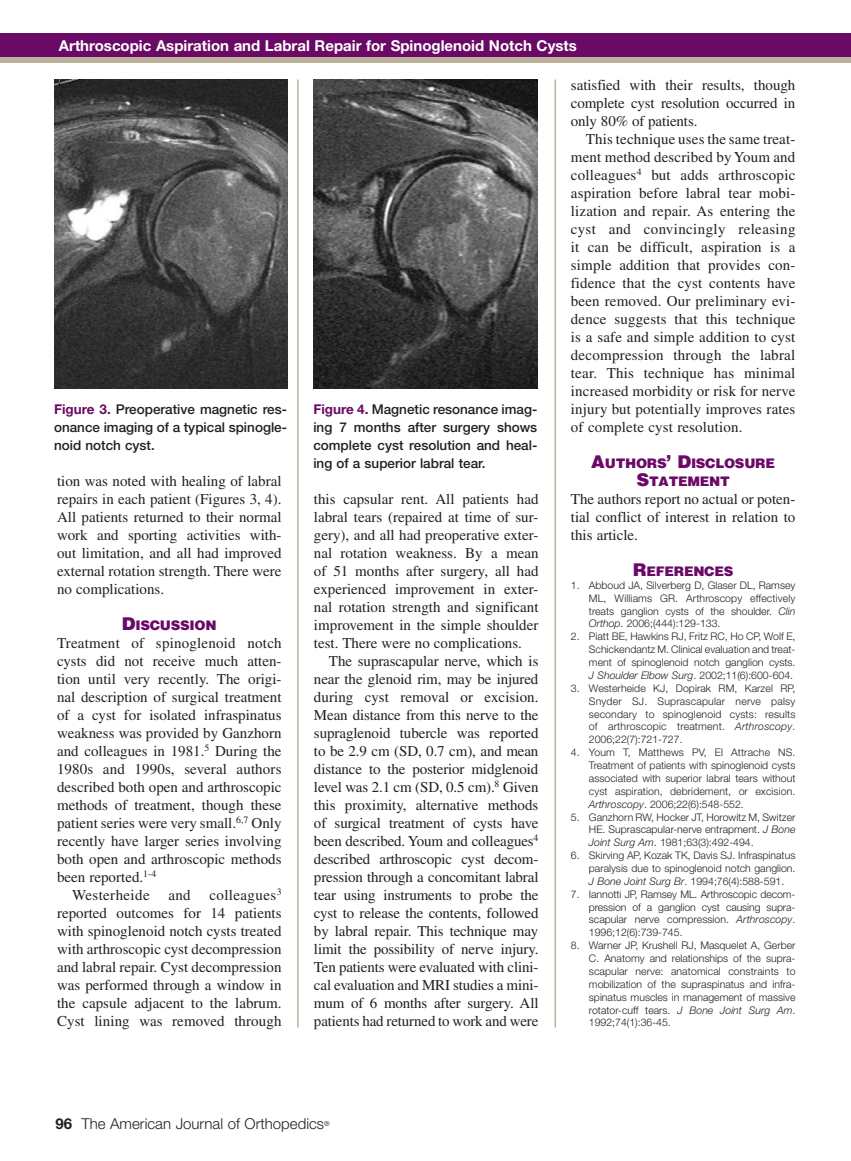
<style>
.page{position:relative;width:851px;height:1161px;background:#fff}
.page>*{position:absolute;margin:0;border:0;box-sizing:border-box;transform-origin:0 0}
.t1{font:15px/18px "Times";color:#231f20;text-align:justify}
.t2{font:700 15px "Helvetica Neue";color:#fff}
.t3{font:300 15px "Helvetica Neue";color:#231f20}
.t4{font:500 13.5px/18px "Helvetica Neue";color:#231f20;text-align:justify}
.t5{font:900 13.5px/18px "Helvetica";letter-spacing:-.025em;color:#6b0966;text-align:center}
.t6{font:300 10.5px/12.9px "Helvetica Neue";color:#231f20;text-align:justify}
.s1{font-weight:700;color:#6b0966}
.s2{font-size:18px}
.s3{font-style:italic}
.s4{font-weight:700}
</style>
<div class="page">
<div style="left:0;top:33px;width:850px;height:24px;background:#6b0966"></div>
<div style="left:0;top:57px;width:850px;height:6px;background:#bdb09b"></div>
<hr style="left:554px;top:80px;width:2px;height:948px;background:#bdb09b">
<hr style="left:297px;top:80px;width:1px;height:948px;background:#bdb09b">
<img style="left:54px;top:80px;width:233px;height:308px">
<img style="left:313px;top:80px;width:224px;height:308px">
<p class="t2" style="left:59px;top:37px;width:519px">Arthroscopic Aspiration and Labral Repair for Spinoglenoid Notch Cysts</p>
<p class="t4" style="left:54px;top:400px;width:234px"><span class="s1">Figure 3.</span> Preoperative magnetic res&shy;onance imaging of a typical spinogle&shy;noid notch cyst.</p>
<p class="t4" style="left:313px;top:400px;width:225px"><span class="s1">Figure 4.</span> Magnetic resonance imag&shy;ing 7 months after surgery shows complete cyst resolution and heal&shy;ing of a superior labral tear.</p>
<p class="t1" style="left:57px;top:472px;width:226px">tion was noted with healing of labral repairs in each patient (Figures 3, 4).<br>All patients returned to their normal work and sporting activities with&shy;out limitation, and all had improved external rotation strength. There were no complications.</p>
<p class="t5" style="left:122px;top:616px;width:96px"><span class="s2">D</span>ISCUSSION</p>
<p class="t1" style="left:57px;top:634px;width:226px">Treatment of spinoglenoid notch cysts did not receive much atten&shy;tion until very recently. The origi&shy;nal description of surgical treatment of a cyst for isolated infraspinatus weakness was provided by Ganzhorn and colleagues in 1981.<sup>5</sup> During the 1980s and 1990s, several authors described both open and arthroscopic methods of treatment, though these patient series were very small.<sup>6,7</sup> Only recently have larger series involving both open and arthroscopic methods been reported.<sup>1-4</sup></p>
<p class="t1" style="left:57px;top:886px;width:226px;text-indent:15px">Westerheide and colleagues<sup>3 </sup>reported outcomes for 14 patients with spinoglenoid notch cysts treated with arthroscopic cyst decompression and labral repair. Cyst decompression was performed through a window in the capsule adjacent to the labrum.<br>Cyst lining was removed through</p>
<p class="t1" style="left:314px;top:490px;width:226px">this capsular rent. All patients had labral tears (repaired at time of sur&shy;gery), and all had preoperative exter&shy;nal rotation weakness. By a mean of 51 months after surgery, all had experienced improvement in exter&shy;nal rotation strength and significant improvement in the simple shoulder test. There were no complications.</p>
<p class="t1" style="left:314px;top:652px;width:226px;text-indent:15px">The suprascapular nerve, which is near the glenoid rim, may be injured during cyst removal or excision.<br>Mean distance from this nerve to the supraglenoid tubercle was reported to be 2.9 cm (SD, 0.7 cm), and mean distance to the posterior midglenoid level was 2.1 cm (SD, 0.5 cm).<sup>8</sup> Given this proximity, alternative methods of surgical treatment of cysts have been described. Youm and colleagues<sup>4 </sup>described arthroscopic cyst decom&shy;pression through a concomitant labral tear using instruments to probe the cyst to release the contents, followed by labral repair. This technique may limit the possibility of nerve injury.<br>Ten patients were evaluated with clini&shy;cal evaluation and MRI studies a mini&shy;mum of 6 months after surgery. All patients had returned to work and were</p>
<p class="t1" style="left:571px;top:76px;width:226px">satisfied with their results, though complete cyst resolution occurred in only 80% of patients.</p>
<p class="t1" style="left:571px;top:130px;width:226px;text-indent:15px">This technique uses the same treat&shy;ment method described by Youm and colleagues<sup>4</sup> but adds arthroscopic aspiration before labral tear mobi&shy;lization and repair. As entering the cyst and convincingly releasing it can be difficult, aspiration is a simple addition that provides con&shy;fidence that the cyst contents have been removed. Our preliminary evi&shy;dence suggests that this technique is a safe and simple addition to cyst decompression through the labral tear. This technique has minimal increased morbidity or risk for nerve injury but potentially improves rates of complete cyst resolution.</p>
<p class="t5" style="left:591px;top:454px;width:185px"><span class="s2">A</span>UTHORS<span class="s2">’ D</span>ISCLOSURE<br><span class="s2">S</span>TATEMENT</p>
<p class="t1" style="left:571px;top:490px;width:226px">The authors report no actual or poten&shy;tial conflict of interest in relation to this article.</p>
<p class="t5" style="left:632px;top:562px;width:102px"><span class="s2">R</span>EFERENCES</p>
<p class="t6" style="left:589px;top:578px;width:208px;text-indent:-18px">1. Abboud JA, Silverberg D, Glaser DL, Ramsey ML, Williams GR. Arthroscopy effectively treats ganglion cysts of the shoulder. <span class="s3">Clin Orthop</span>. 2006;(444):129-133.</p>
<p class="t6" style="left:589px;top:630px;width:208px;text-indent:-18px">2. Piatt BE, Hawkins RJ, Fritz RC, Ho CP, Wolf E, Schickendantz M. Clinical evaluation and treat&shy;ment of spinoglenoid notch ganglion cysts.<br><span class="s3">J Shoulder Elbow Surg</span>. 2002;11(6):600-604.</p>
<p class="t6" style="left:589px;top:681px;width:208px;text-indent:-18px">3. Westerheide KJ, Dopirak RM, Karzel RP, Snyder SJ. Suprascapular nerve palsy secondary to spinoglenoid cysts: results of arthroscopic treatment. <span class="s3">Arthroscopy</span>.<br>2006;22(7):721-727.</p>
<p class="t6" style="left:589px;top:746px;width:208px;text-indent:-18px">4. Youm T, Matthews PV, El Attrache NS.<br>Treatment of patients with spinoglenoid cysts associated with superior labral tears without cyst aspiration, debridement, or excision.<br><span class="s3">Arthroscopy</span>. 2006;22(6):548-552.</p>
<p class="t6" style="left:589px;top:810px;width:208px;text-indent:-18px">5. Ganzhorn RW, Hocker JT, Horowitz M, Switzer HE. Suprascapular-nerve entrapment. <span class="s3">J Bone Joint Surg Am</span>. 1981;63(3):492-494.</p>
<p class="t6" style="left:589px;top:849px;width:208px;text-indent:-18px">6. Skirving AP, Kozak TK, Davis SJ. Infraspinatus paralysis due to spinoglenoid notch ganglion.<br><span class="s3">J Bone Joint Surg Br</span>. 1994;76(4):588-591.</p>
<p class="t6" style="left:589px;top:887px;width:208px;text-indent:-18px">7. Iannotti JP, Ramsey ML. Arthroscopic decom&shy;pression of a ganglion cyst causing supra&shy;scapular nerve compression. <span class="s3">Arthroscopy</span>.<br>1996;12(6):739-745.</p>
<p class="t6" style="left:589px;top:939px;width:208px;text-indent:-18px">8. Warner JP, Krushell RJ, Masquelet A, Gerber C. Anatomy and relationships of the supra&shy;scapular nerve: anatomical constraints to mobilization of the supraspinatus and infra&shy;spinatus muscles in management of massive rotator-cuff tears. <span class="s3">J Bone Joint Surg Am</span>.<br>1992;74(1):36-45.</p>
<p class="t3" style="left:56px;top:1115px;width:275px"><span class="s4">96</span> The American Journal of Orthopedics<sup>®</sup></p>
</div>
